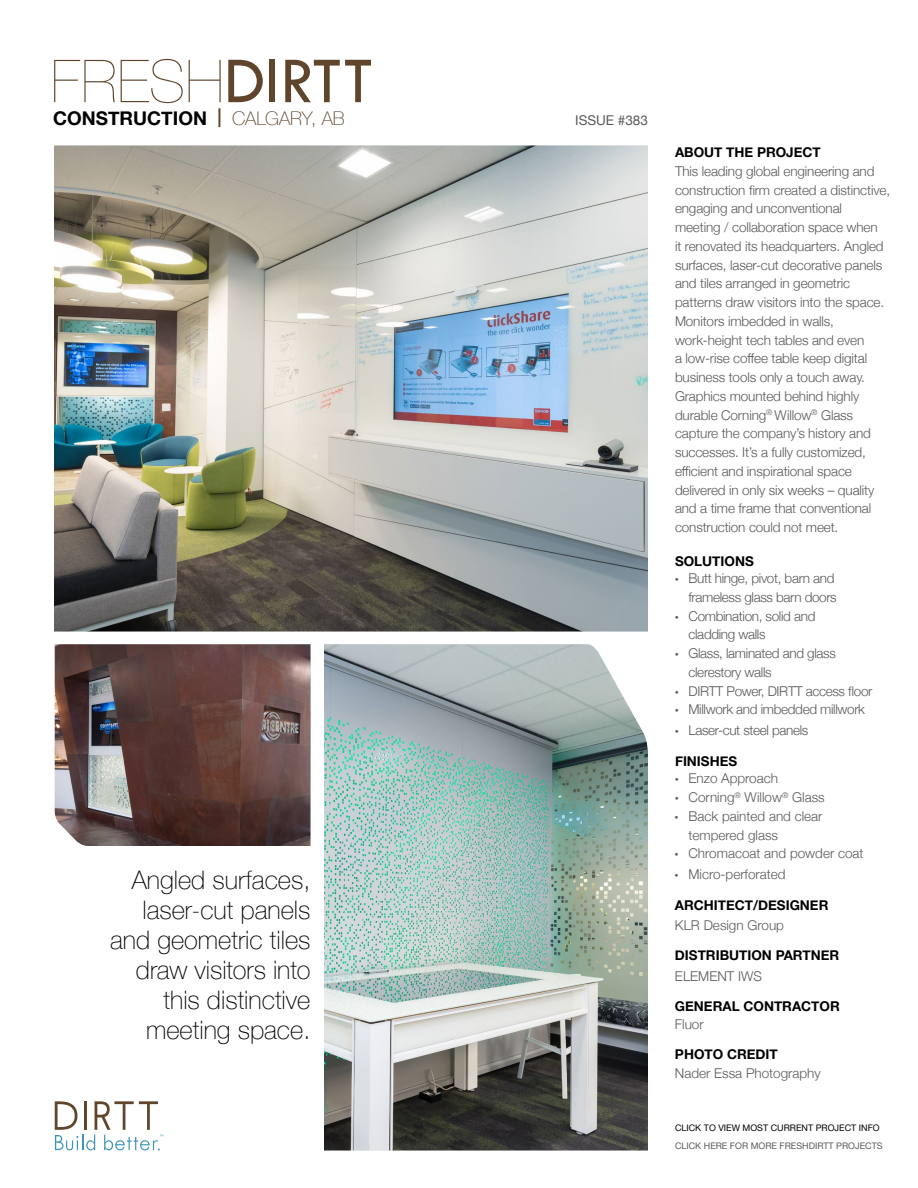
<style>
.page{position:relative;width:918px;height:1188px;background:#fff}
.page>*{position:absolute;margin:0;border:0;box-sizing:border-box;transform-origin:0 0}
.t1{font:200 59.25px "Helvetica Neue";color:#5f452b}
.t2{font:100 25.5px/30px "Helvetica Neue";color:#000;text-align:right}
.t3{font:700 18.9px "Helvetica Neue";color:#000}
.t4{font:300 13.5px/18.8px "Helvetica Neue";letter-spacing:-.01em;color:#58595b}
.t5{font:700 13.5px "Helvetica Neue";color:#000}
.t6{font:13.5px "Helvetica Neue";color:#58595b}
.t7{font:9px "Helvetica Neue";color:#58595b}
.t8{font:9px "Helvetica Neue";color:#000}
.s1{font-family:"Tw Cen MT Std";font-weight:500;font-size:68.25px}
.s2{font-weight:500;color:#5f452b}
.s3{font-weight:100;color:#5f452b}
.s4{font-weight:700;color:#000}
.s5{font-weight:900;font-stretch:condensed}
</style>
<div class="page">
<svg style="left:55px;top:1101px;width:108px;height:49px"></svg>
<img style="left:55px;top:644px;width:255px;height:202px">
<img style="left:324px;top:644px;width:324px;height:506px">
<img style="left:54px;top:146px;width:594px;height:486px">
<h1 class="t1" style="left:51px;top:35px;width:324px">FRESH<span class="s1">DIRTT</span></h1>
<h3 class="t3" style="left:53px;top:103px;width:293px">CONSTRUCTION <span class="s2">|</span> <span class="s3">CALGARY, AB</span></h3>
<h2 class="t2" style="left:110px;top:864px;width:202px">Angled surfaces, laser-cut panels and geometric tiles draw visitors into this distinctive meeting space.</h2>
<p class="t6" style="left:575px;top:110px;width:74px">ISSUE #383</p>
<p class="t5" style="left:675px;top:142px;width:147px">ABOUT THE PROJECT</p>
<p class="t4" style="left:675px;top:161px;width:217px">This leading global engineering and construction firm created a distinctive, engaging and unconventional meeting / collaboration space when<br>it renovated its headquarters. Angled surfaces, laser-cut decorative panels and tiles arranged in geometric patterns draw visitors into the space.<br>Monitors imbedded in walls, work-height tech tables and even<br>a low-rise coffee table keep digital business tools only a touch away.<br>Graphics mounted behind highly durable Corning<sup>®</sup> Willow<sup>®</sup> Glass capture the company’s history and successes. It’s a fully customized, efficient and inspirational space delivered in only six weeks – quality and a time frame that conventional construction could not meet.</p>
<p class="t4" style="left:675px;top:551px;width:161px;line-height:17.2px"><span class="s4">SOLUTIONS<br></span><span class="s5">·</span> Butt hinge, pivot, barn and</p>
<p class="t4" style="left:689px;top:587px;width:150px">frameless glass barn doors</p>
<p class="t4" style="left:675px;top:605px;width:142px"><span class="s5">·</span> Combination, solid and</p>
<p class="t4" style="left:689px;top:624px;width:79px">cladding walls</p>
<p class="t4" style="left:675px;top:643px;width:162px"><span class="s5">·</span> Glass, laminated and glass</p>
<p class="t4" style="left:689px;top:662px;width:85px">clerestory walls</p>
<p class="t4" style="left:675px;top:680px;width:199px"><span class="s5">·</span> DIRTT Power, DIRTT access floor</p>
<p class="t4" style="left:675px;top:699px;width:192px"><span class="s5">·</span> Millwork and imbedded millwork</p>
<p class="t4" style="left:675px;top:719px;width:135px"><span class="s5">·</span> Laser-cut steel panels</p>
<p class="t4" style="left:675px;top:752px;width:105px;line-height:17.2px"><span class="s4">FINISHES<br></span><span class="s5">·</span> Enzo Approach</p>
<p class="t4" style="left:675px;top:787px;width:151px"><span class="s5">·</span> Corning<sup>®</sup> Willow<sup>®</sup> Glass</p>
<p class="t4" style="left:675px;top:806px;width:149px"><span class="s5">·</span> Back painted and clear</p>
<p class="t4" style="left:688px;top:824px;width:91px">tempered glass</p>
<p class="t4" style="left:675px;top:843px;width:190px"><span class="s5">·</span> Chromacoat and powder coat</p>
<p class="t4" style="left:675px;top:863px;width:112px"><span class="s5">·</span> Micro-perforated</p>
<p class="t5" style="left:675px;top:895px;width:155px">ARCHITECT/DESIGNER</p>
<p class="t4" style="left:675px;top:915px;width:111px">KLR Design Group</p>
<p class="t5" style="left:675px;top:945px;width:166px">DISTRIBUTION PARTNER</p>
<p class="t4" style="left:675px;top:965px;width:88px">ELEMENT IWS</p>
<p class="t5" style="left:675px;top:995px;width:166px">GENERAL CONTRACTOR</p>
<p class="t4" style="left:675px;top:1014px;width:30px">Fluor</p>
<p class="t5" style="left:675px;top:1044px;width:104px">PHOTO CREDIT</p>
<p class="t4" style="left:675px;top:1063px;width:147px">Nader Essa Photography</p>
<p class="t8" style="left:675px;top:1121px;width:206px">CLICK TO VIEW MOST CURRENT PROJECT INFO</p>
<p class="t7" style="left:675px;top:1139px;width:209px">CLICK HERE FOR MORE FRESHDIRTT PROJECTS</p>
</div>
